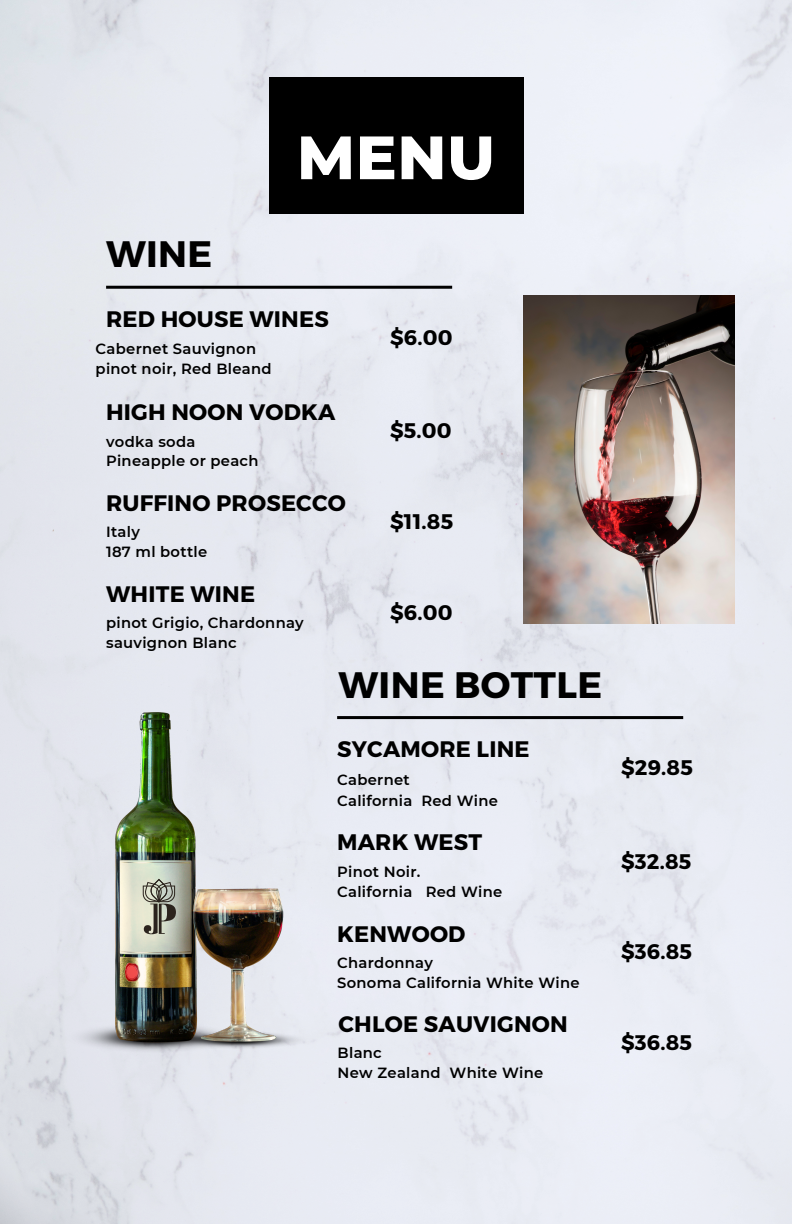
<style>
.page{position:relative;width:792px;height:1224px;background:#fff}
.page>*{position:absolute;margin:0;border:0;box-sizing:border-box;transform-origin:0 0}
.t1{font:800 61px "Montserrat";color:#fff}
.t2{font:700 36.8px "Montserrat";letter-spacing:.01em;color:#000}
.t3{font:700 22.4px "Montserrat";letter-spacing:.01em;color:#000}
.t4{font:700 21.1px "Montserrat";letter-spacing:.01em;color:#000}
.t5{font:600 14.7px/19.7px "Montserrat";letter-spacing:.02em;color:#000}
</style>
<div class="page">
<img style="left:0;top:0;width:792px;height:1224px">
<div style="left:269px;top:77px;width:254px;height:137px;background:#000"></div>
<hr style="left:106px;top:286px;width:346px;height:3px;background:#000">
<hr style="left:337px;top:716px;width:346px;height:3px;background:#000">
<img style="left:63px;top:712px;width:250px;height:341px">
<svg style="left:143px;top:879px;width:33px;height:55px"></svg>
<img style="left:523px;top:296px;width:212px;height:328px">
<p class="t1" style="left:297px;top:120px;width:200px">MENU</p>
<p class="t2" style="left:106px;top:230px;width:108px">WINE</p>
<p class="t3" style="left:106px;top:305px;width:224px">RED HOUSE WINES</p>
<p class="t5" style="left:96px;top:338px;width:162px">Cabernet Sauvignon</p>
<p class="t5" style="left:96px;top:359px;width:177px">pinot noir, Red Bleand</p>
<p class="t3" style="left:106px;top:397px;width:231px">HIGH NOON VODKA</p>
<p class="t5" style="left:106px;top:431px;width:91px">vodka soda</p>
<p class="t5" style="left:106px;top:451px;width:154px">Pineapple or peach</p>
<p class="t3" style="left:106px;top:488px;width:241px">RUFFINO PROSECCO</p>
<p class="t5" style="left:106px;top:522px;width:35px">Italy</p>
<p class="t5" style="left:106px;top:542px;width:103px">187 ml bottle</p>
<p class="t3" style="left:106px;top:579px;width:151px">WHITE WINE</p>
<p class="t5" style="left:106px;top:613px;width:199px">pinot Grigio, Chardonnay sauvignon Blanc</p>
<p class="t4" style="left:390px;top:324px;width:64px">$6.00</p>
<p class="t4" style="left:390px;top:417px;width:63px">$5.00</p>
<p class="t4" style="left:390px;top:508px;width:65px">$11.85</p>
<p class="t4" style="left:390px;top:599px;width:64px">$6.00</p>
<p class="t2" style="left:339px;top:661px;width:265px">WINE BOTTLE</p>
<p class="t3" style="left:337px;top:735px;width:194px">SYCAMORE LINE</p>
<p class="t5" style="left:337px;top:770px;width:74px">Cabernet</p>
<p class="t5" style="left:337px;top:790px;width:162px">California Red Wine</p>
<p class="t3" style="left:337px;top:828px;width:147px">MARK WEST</p>
<p class="t5" style="left:337px;top:862px;width:85px">Pinot Noir.</p>
<p class="t5" style="left:337px;top:882px;width:167px">California Red Wine</p>
<p class="t3" style="left:337px;top:920px;width:130px">KENWOOD</p>
<p class="t5" style="left:337px;top:952px;width:97px">Chardonnay</p>
<p class="t5" style="left:337px;top:973px;width:244px">Sonoma California White Wine</p>
<p class="t3" style="left:339px;top:1010px;width:231px">CHLOE SAUVIGNON</p>
<p class="t5" style="left:338px;top:1043px;width:46px">Blanc</p>
<p class="t5" style="left:338px;top:1063px;width:207px">New Zealand White Wine</p>
<p class="t4" style="left:621px;top:754px;width:73px">$29.85</p>
<p class="t4" style="left:621px;top:847px;width:72px">$32.85</p>
<p class="t4" style="left:621px;top:938px;width:72px">$36.85</p>
<p class="t4" style="left:621px;top:1029px;width:72px">$36.85</p>
</div>
